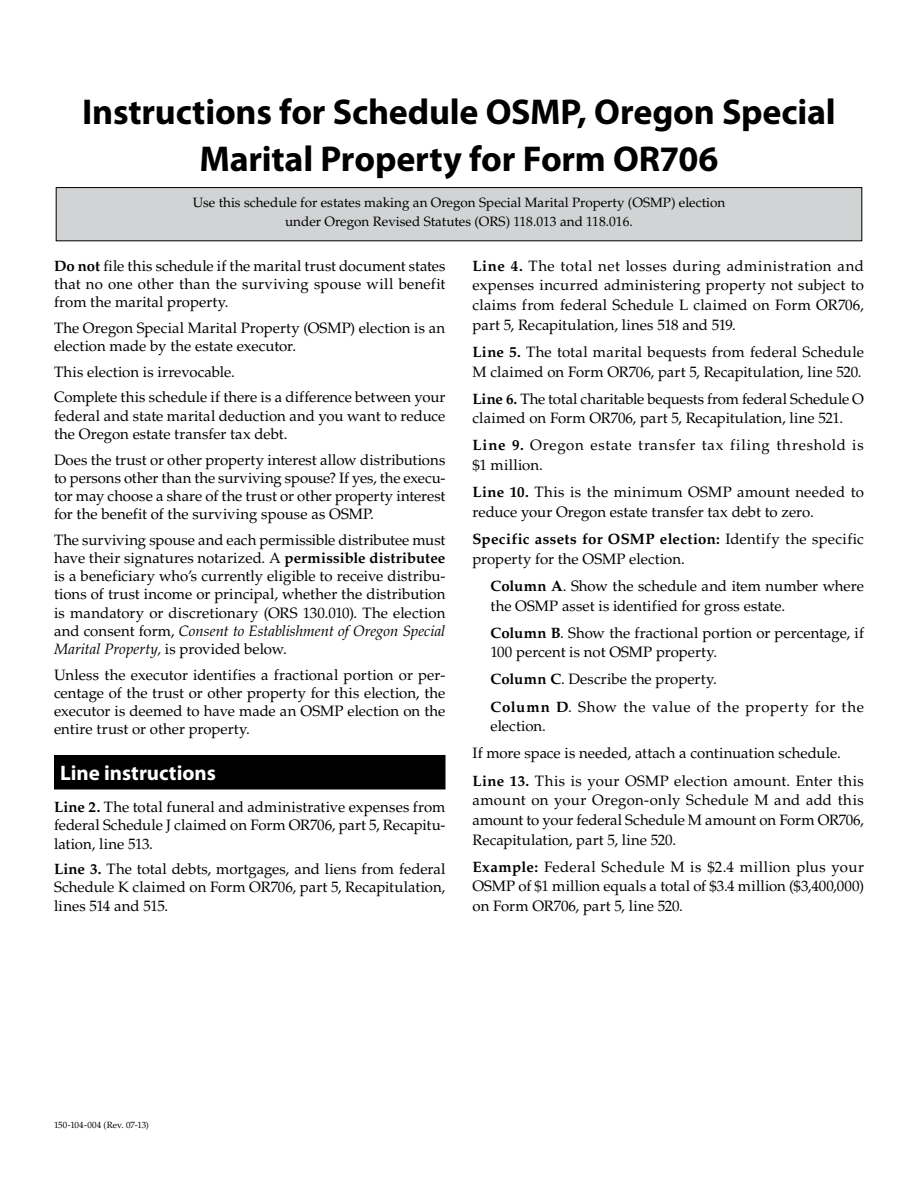
<style>
.page{position:relative;width:918px;height:1188px;background:#fff}
.page>*{position:absolute;margin:0;border:0;box-sizing:border-box;transform-origin:0 0}
.t1{font:700 36px/47px "Myriad Pro";letter-spacing:-.005em;color:#000;text-align:center}
.t2{font:700 21px "Myriad Pro";color:#fff}
.t3{font:15px/18.1px "Palatino LT Std";letter-spacing:.005em;color:#000}
.t4{font:15px/27.2px "Palatino LT Std";letter-spacing:.03em;color:#000}
.t5{font:15px/19.6px "Palatino LT Std";letter-spacing:.045em;color:#000}
.t6{font:13.5px/18.1px "Palatino LT Std";color:#000;text-align:center}
.t7{font:9px "Palatino LT Std";letter-spacing:.01em;color:#000}
.s1{font-weight:700}
.s2{font-style:italic}
</style>
<div class="page">
<div style="left:56px;top:188px;width:806px;height:53px;background:#d1d3d4"></div>
<div style="left:56px;top:187px;width:806px;height:54px;border:1px solid #000"></div>
<div style="left:54px;top:755px;width:392px;height:34px;background:#000"></div>
<h1 class="t1" style="left:82px;top:87px;width:755px">Instructions for Schedule OSMP, Oregon Special<br>Marital Property for Form OR706</h1>
<p class="t6" style="left:193px;top:194px;width:534px">Use this schedule for estates making an Oregon Special Marital Property (OSMP) election under Oregon Revised Statutes (ORS) 118.013 and 118.016.</p>
<p class="t3" style="left:54px;top:257px;width:393px;text-align:justify"><span class="s1">Do not</span> file this schedule if the marital trust document states that no one other than the surviving spouse will benefit from the marital property.</p>
<p class="t3" style="left:54px;top:319px;width:393px">The Oregon Special Marital Property (OSMP) election is an election made by the estate executor.</p>
<p class="t3" style="left:54px;top:359px;width:393px;line-height:25.7px">This election is irrevocable.<br>Complete this schedule if there is a difference between your</p>
<p class="t3" style="left:54px;top:407px;width:393px">federal and state marital deduction and you want to reduce the Oregon estate transfer tax debt.</p>
<p class="t3" style="left:54px;top:451px;width:393px;text-align:justify">Does the trust or other property interest allow distributions to persons other than the surviving spouse? If yes, the execu&shy;tor may choose a share of the trust or other property interest for the benefit of the surviving spouse as OSMP.</p>
<p class="t3" style="left:54px;top:531px;width:393px;text-align:justify">The surviving spouse and each permissible distributee must have their signatures notarized. A <span class="s1">permissible distributee </span>is a beneficiary who’s currently eligible to receive distribu&shy;tions of trust income or principal, whether the distribution is mandatory or discretionary (ORS 130.010). The election and consent form, <span class="s2">Consent to Establishment of Oregon Special Marital Property,</span> is provided below.</p>
<p class="t3" style="left:54px;top:666px;width:393px;text-align:justify">Unless the executor identifies a fractional portion or per&shy;centage of the trust or other property for this election, the executor is deemed to have made an OSMP election on the entire trust or other property.</p>
<h2 class="t2" style="left:60px;top:760px;width:157px">Line instructions</h2>
<p class="t3" style="left:54px;top:798px;width:393px;text-align:justify"><span class="s1">Line 2.</span> The total funeral and administrative expenses from federal Schedule J claimed on Form OR706, part 5, Recapitu&shy;lation, line 513.</p>
<p class="t3" style="left:54px;top:860px;width:393px;text-align:justify"><span class="s1">Line 3.</span> The total debts, mortgages, and liens from federal Schedule K claimed on Form OR706, part 5, Recapitulation, lines 514 and 515.</p>
<p class="t3" style="left:472px;top:256px;width:393px;line-height:19.6px;text-align:justify"><span class="s1">Line 4.</span> The total net losses during administration and expenses incurred administering property not subject to claims from federal Schedule L claimed on Form OR706, part 5, Recapitulation, lines 518 and 519.</p>
<p class="t3" style="left:472px;top:342px;width:393px;line-height:19.6px"><span class="s1">Line 5.</span> The total marital bequests from federal Schedule<br>M claimed on Form OR706, part 5, Recapitulation, line 520.</p>
<p class="t3" style="left:472px;top:389px;width:393px;line-height:19.6px"><span class="s1">Line 6.</span> The total charitable bequests from federal Schedule O claimed on Form OR706, part 5, Recapitulation, line 521.</p>
<p class="t5" style="left:472px;top:436px;width:393px"><span class="s1">Line 9.</span> Oregon estate transfer tax filing threshold is $1 million.</p>
<p class="t3" style="left:472px;top:483px;width:393px;line-height:19.6px"><span class="s1">Line 10.</span> This is the minimum OSMP amount needed to reduce your Oregon estate transfer tax debt to zero.</p>
<p class="t3" style="left:472px;top:529px;width:393px;line-height:19.6px"><span class="s1">Specific assets for OSMP election:</span> Identify the specific property for the OSMP election.</p>
<p class="t3" style="left:490px;top:576px;width:375px;line-height:19.6px"><span class="s1">Column A</span>. Show the schedule and item number where the OSMP asset is identified for gross estate.</p>
<p class="t3" style="left:490px;top:623px;width:375px;line-height:19.6px"><span class="s1">Column B</span>. Show the fractional portion or percentage, if<br>100 percent is not OSMP property.</p>
<p class="t4" style="left:490px;top:666px;width:375px"><span class="s1">Column C</span>. Describe the property.<br><span class="s1">Column D</span>. Show the value of the property for the</p>
<p class="t3" style="left:472px;top:713px;width:393px;line-height:27.2px;text-indent:18px">election.<br>If more space is needed, attach a continuation schedule.<br><span class="s1">Line 13.</span> This is your OSMP election amount. Enter this</p>
<p class="t3" style="left:472px;top:791px;width:393px;line-height:19.6px;text-align:justify">amount on your Oregon-only Schedule M and add this amount to your federal Schedule M amount on Form OR706, Recapitulation, part 5, line 520.</p>
<p class="t3" style="left:472px;top:857px;width:393px;line-height:19.6px;text-align:justify"><span class="s1">Example:</span> Federal Schedule M is $2.4 million plus your OSMP of $1 million equals a total of $3.4 million ($3,400,000) on Form OR706, part 5, line 520.</p>
<p class="t7" style="left:54px;top:1120px;width:96px">150-104-004 (Rev. 07-13)</p>
</div>
